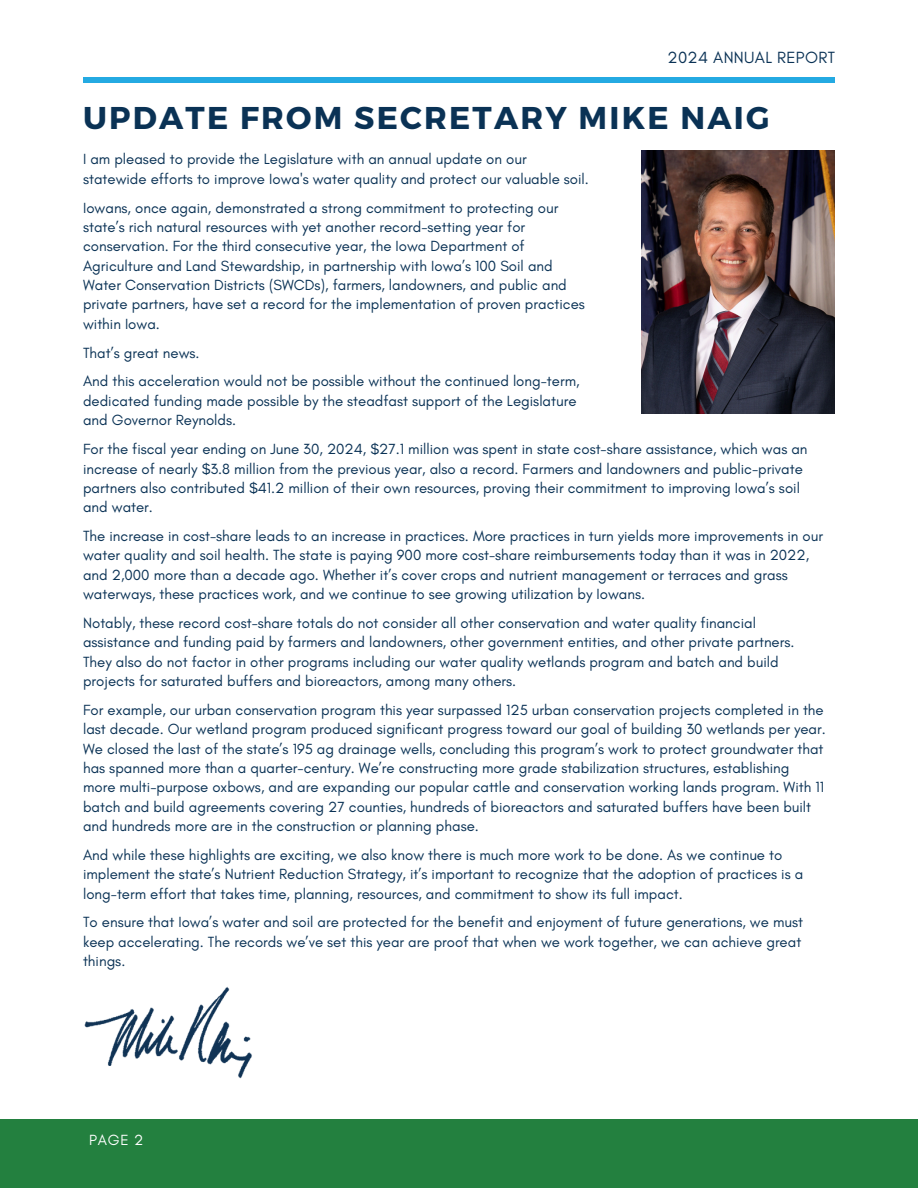
<style>
.page{position:relative;width:918px;height:1188px;background:#fff}
.page>*{position:absolute;margin:0;border:0;box-sizing:border-box;transform-origin:0 0}
.t1{font:700 31.5px "Montserrat";letter-spacing:.07em;color:#0a3255}
.t2{font:16.5px "Glacial Indifference";letter-spacing:.02em;color:#0a3255}
.t3{font:15px/19.4px "Glacial Indifference";color:#0a3255}
.t4{font:15px "Glacial Indifference";color:#fff}
</style>
<div class="page">
<img style="left:641px;top:150px;width:194px;height:263px">
<div style="left:0;top:1120px;width:918px;height:68px;background:#23803f"></div>
<img style="left:84px;top:986px;width:168px;height:93px">
<div style="left:83px;top:78px;width:752px;height:5px;background:#24aae2"></div>
<p class="t2" style="left:668px;top:47px;width:169px">2024 ANNUAL REPORT</p>
<p class="t1" style="left:83px;top:97px;width:688px">UPDATE FROM SECRETARY MIKE NAIG</p>
<p class="t3" style="left:83px;top:150px;width:507px">I am pleased to provide the Legislature with an annual update on our statewide efforts to improve Iowa's water quality and protect our valuable soil.</p>
<p class="t3" style="left:83px;top:198px;width:503px">Iowans, once again, demonstrated a strong commitment to protecting our state’s rich natural resources with yet another record-setting year for conservation. For the third consecutive year, the Iowa Department of Agriculture and Land Stewardship, in partnership with Iowa’s 100 Soil and Water Conservation Districts (SWCDs), farmers, landowners, and public and private partners, have set a record for the implementation of proven practices within Iowa.</p>
<p class="t3" style="left:83px;top:343px;width:118px">That’s great news.</p>
<p class="t3" style="left:83px;top:371px;width:498px">And this acceleration would not be possible without the continued long-term, dedicated funding made possible by the steadfast support of the Legislature and Governor Reynolds.</p>
<h2 class="t3" style="left:83px;top:439px;width:726px">For the fiscal year ending on June 30, 2024, $27.1 million was spent in state cost-share assistance, which was an increase of nearly $3.8 million from the previous year, also a record. Farmers and landowners and public-private partners also contributed $41.2 million of their own resources, proving their commitment to improving Iowa’s soil and water.</h2>
<h1 class="t3" style="left:83px;top:526px;width:741px">The increase in cost-share leads to an increase in practices. More practices in turn yields more improvements in our water quality and soil health. The state is paying 900 more cost-share reimbursements today than it was in 2022, and 2,000 more than a decade ago. Whether it’s cover crops and nutrient management or terraces and grass waterways, these practices work, and we continue to see growing utilization by Iowans.</h1>
<p class="t3" style="left:83px;top:613px;width:713px">Notably, these record cost-share totals do not consider all other conservation and water quality financial assistance and funding paid by farmers and landowners, other government entities, and other private partners.<br>They also do not factor in other programs including our water quality wetlands program and batch and build projects for saturated buffers and bioreactors, among many others.</p>
<p class="t3" style="left:83px;top:700px;width:744px">For example, our urban conservation program this year surpassed 125 urban conservation projects completed in the last decade. Our wetland program produced significant progress toward our goal of building 30 wetlands per year.<br>We closed the last of the state’s 195 ag drainage wells, concluding this program’s work to protect groundwater that has spanned more than a quarter-century. We’re constructing more grade stabilization structures, establishing<br>more multi-purpose oxbows, and are expanding our popular cattle and conservation working lands program. With 11 batch and build agreements covering 27 counties, hundreds of bioreactors and saturated buffers have been built and hundreds more are in the construction or planning phase.</p>
<p class="t3" style="left:83px;top:845px;width:722px">And while these highlights are exciting, we also know there is much more work to be done. As we continue to implement the state’s Nutrient Reduction Strategy, it’s important to recognize that the adoption of practices is a long-term effort that takes time, planning, resources, and commitment to show its full impact.</p>
<p class="t3" style="left:83px;top:912px;width:721px;text-align:justify">To ensure that Iowa’s water and soil are protected for the benefit and enjoyment of future generations, we must keep accelerating. The records we’ve set this year are proof that when we work together, we can achieve great things.</p>
<p class="t4" style="left:89px;top:1131px;width:56px">PAGE 2</p>
</div>
